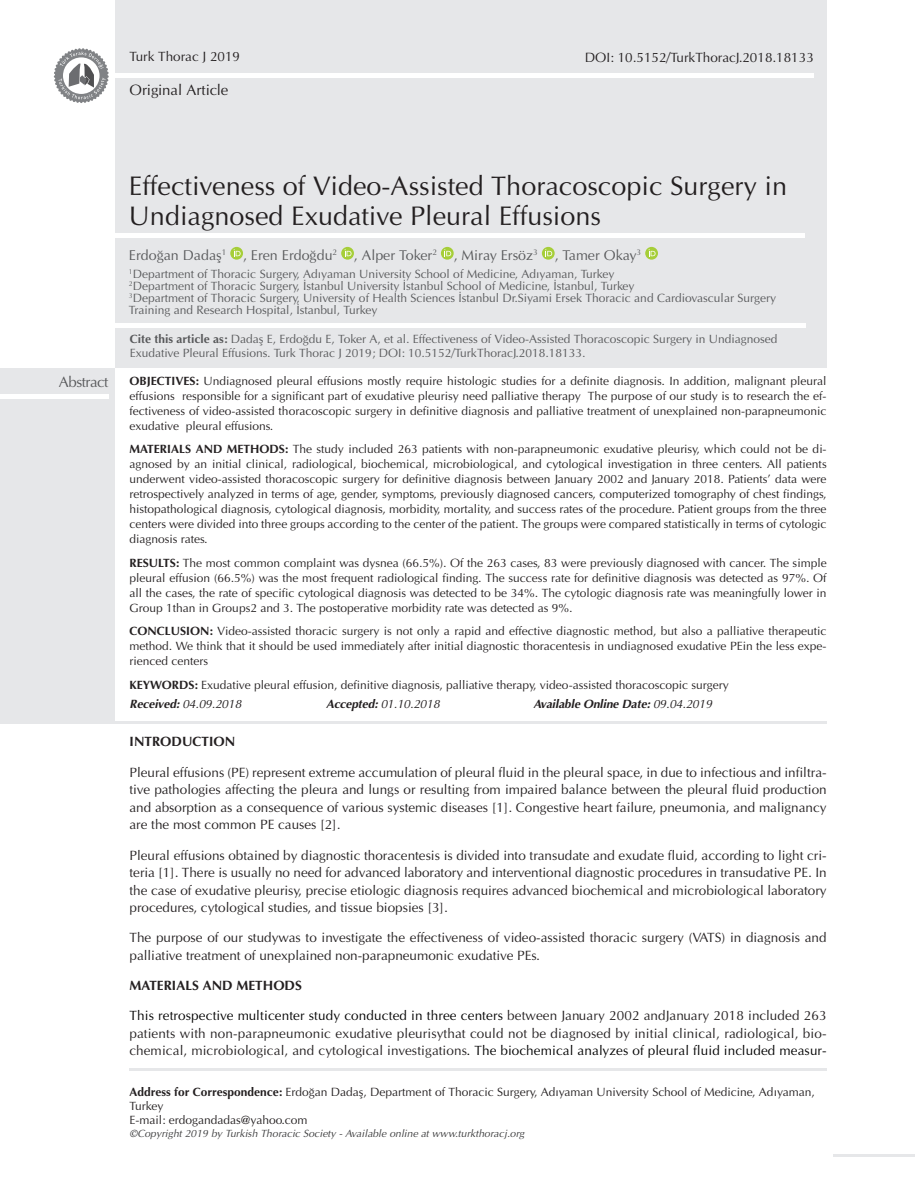
<style>
.page{position:relative;width:915px;height:1191px;background:#fff}
.page>*{position:absolute;margin:0;border:0;box-sizing:border-box;transform-origin:0 0}
.t1{font:27px/30px "Optima Normal Tr";color:#231f20}
.t2{font:15px "Optima Normal Tr";color:#231f20}
.t3{font:15px "Optima Normal Tr";letter-spacing:-.03em;color:#57585a}
.t4{font:14.25px "Optima Normal Tr";color:#57585a}
.t5{font:13.5px/17.5px "Optima Normal Tr";color:#231f20;text-align:justify}
.t6{font:13.5px "Optima Bold Tr";color:#231f20}
.t7{font:12px/15px "Optima Normal Tr";color:#231f20;text-align:justify}
.t8{font:12px/12px "Optima Normal Tr";color:#57585a}
.t9{font:12px "Optima Italic Tr";letter-spacing:-.01em;color:#231f20}
.t10{font:italic 700 12px "Optima Tr";letter-spacing:-.01em;color:#231f20}
.t11{font:10.5px "Optima Italic Tr";color:#3e3e3f}
.s1{font-family:"Optima Bold Tr"}
.s2{font-family:"Optima Tr";font-weight:700;font-style:italic}
.s3{font-family:"Optima Italic Tr";font-weight:400;font-style:normal}
.s4{color:#000}
</style>
<div class="page">
<div style="left:115px;top:0;width:711px;height:368px;background:#e6e7e9"></div>
<svg style="left:230px;top:247px;width:13px;height:13px"></svg>
<svg style="left:233px;top:249px;width:7px;height:7px"></svg>
<svg style="left:341px;top:247px;width:13px;height:13px"></svg>
<svg style="left:344px;top:249px;width:7px;height:7px"></svg>
<svg style="left:441px;top:247px;width:12px;height:13px"></svg>
<svg style="left:444px;top:249px;width:7px;height:7px"></svg>
<svg style="left:541px;top:247px;width:13px;height:13px"></svg>
<svg style="left:545px;top:249px;width:7px;height:7px"></svg>
<svg style="left:645px;top:247px;width:12px;height:13px"></svg>
<svg style="left:648px;top:249px;width:7px;height:7px"></svg>
<hr style="left:4px;top:74px;width:809px;height:4px;background:#fff">
<svg style="left:53px;top:48px;width:56px;height:55px"></svg>
<hr style="left:0;top:233px;width:804px;height:4px;background:#fff">
<hr style="left:129px;top:1068px;width:697px;height:2px;background:#e6e7e9">
<hr style="left:833px;top:1154px;width:81px;height:2px;background:#e6e7e9">
<div style="left:0;top:323px;width:805px;height:5px;background:#fff"></div>
<div style="left:0;top:368px;width:115px;height:354px;background:#e6e7e9"></div>
<div style="left:0;top:394px;width:108px;height:5px;background:#fff"></div>
<hr style="left:0;top:721px;width:826px;height:2px;background:#e6e7e9">
<p class="t5" style="left:129px;top:48px;width:112px">Turk Thorac J 2019</p>
<p class="t2" style="left:129px;top:81px;width:100px">Original Article</p>
<p class="t5" style="left:584px;top:49px;width:230px">DOI: 10.5152/TurkThoracJ.2018.18133</p>
<p class="t3" style="left:59px;top:373px;width:51px">Abstract</p>
<p class="t1" style="left:129px;top:170px;width:659px">Effectiveness of Video-Assisted Thoracoscopic Surgery in<br>Undiagnosed Exudative Pleural Effusions</p>
<p class="t4" style="left:129px;top:246px;width:513px">Erdoğan Dadaş<sup>1</sup> , Eren Erdoğdu<sup>2</sup> , Alper Toker<sup>2</sup> , Miray Ersöz<sup>3</sup> , Tamer Okay<sup>3</sup></p>
<p class="t8" style="left:129px;top:268px;width:487px"><sup>1</sup>Department of Thoracic Surgery, Adıyaman University School of Medicine, Adıyaman, Turkey</p>
<p class="t8" style="left:129px;top:280px;width:507px"><sup>2</sup>Department of Thoracic Surgery, İstanbul University İstanbul School of Medicine, İstanbul, Turkey</p>
<p class="t8" style="left:129px;top:292px;width:648px"><sup>3</sup>Department of Thoracic Surgery, University of Health Sciences İstanbul Dr.Siyami Ersek Thoracic and Cardiovascular Surgery<br>Training and Research Hospital, İstanbul, Turkey</p>
<p class="t8" style="left:130px;top:332px;width:648px;line-height:14.4px"><span class="s1">Cite this article as:</span> Dadaş E, Erdoğdu E, Toker A, et al. Effectiveness of Video-Assisted Thoracoscopic Surgery in Undiagnosed<br>Exudative Pleural Effusions. Turk Thorac J 2019; DOI: 10.5152/TurkThoracJ.2018.18133.</p>
<p class="t7" style="left:129px;top:373px;width:698px"><span class="s1">OBJECTIVES:</span> Undiagnosed pleural effusions mostly require histologic studies for a definite diagnosis. In addition, malignant pleural effusions responsible for a significant part of exudative pleurisy need palliative therapy The purpose of our study is to research the ef&shy;fectiveness of video-assisted thoracoscopic surgery in definitive diagnosis and palliative treatment of unexplained non-parapneumonic exudative pleural effusions.</p>
<p class="t7" style="left:129px;top:441px;width:698px"><span class="s1">MATERIALS AND METHODS:</span> The study included 263 patients with non-parapneumonic exudative pleurisy, which could not be di&shy;agnosed by an initial clinical, radiological, biochemical, microbiological, and cytological investigation in three centers. All patients underwent video-assisted thoracoscopic surgery for definitive diagnosis between January 2002 and January 2018. Patients’ data were retrospectively analyzed in terms of age, gender, symptoms, previously diagnosed cancers, computerized tomography of chest findings, histopathological diagnosis, cytological diagnosis, morbidity, mortality, and success rates of the procedure. Patient groups from the three centers were divided into three groups according to the center of the patient. The groups were compared statistically in terms of cytologic diagnosis rates.</p>
<p class="t7" style="left:129px;top:555px;width:698px"><span class="s1">RESULTS:</span> The most common complaint was dysnea (66.5%). Of the 263 cases, 83 were previously diagnosed with cancer. The simple pleural effusion (66.5%) was the most frequent radiological finding. The success rate for definitive diagnosis was detected as 97%. Of all the cases, the rate of specific cytological diagnosis was detected to be 34%. The cytologic diagnosis rate was meaningfully lower in Group 1than in Groups2 and 3. The postoperative morbidity rate was detected as 9%.</p>
<p class="t7" style="left:129px;top:623px;width:698px"><span class="s1">CONCLUSION:</span> Video-assisted thoracic surgery is not only a rapid and effective diagnostic method, but also a palliative therapeutic method. We think that it should be used immediately after initial diagnostic thoracentesis in undiagnosed exudative PEin the less expe&shy;rienced centers</p>
<p class="t7" style="left:129px;top:677px;width:600px"><span class="s1">KEYWORDS:</span> Exudative pleural effusion, definitive diagnosis, palliative therapy, video-assisted thoracoscopic surgery</p>
<p class="t9" style="left:129px;top:696px;width:113px"><span class="s2">Received:</span> 04.09.2018</p>
<p class="t9" style="left:326px;top:696px;width:115px"><span class="s2">Accepted:</span> 01.10.2018</p>
<p class="t10" style="left:533px;top:696px;width:180px">Available Online Date: <span class="s3">09.04.2019</span></p>
<p class="t6" style="left:129px;top:733px;width:107px">INTRODUCTION</p>
<p class="t5" style="left:129px;top:763px;width:698px">Pleural effusions (PE) represent extreme accumulation of pleural fluid in the pleural space, in due to infectious and infiltra&shy;tive pathologies affecting the pleura and lungs or resulting from impaired balance between the pleural fluid production and absorption as a consequence of various systemic diseases [1]. Congestive heart failure, pneumonia, and malignancy are the most common PE causes [2].</p>
<p class="t5" style="left:129px;top:846px;width:698px">Pleural effusions obtained by diagnostic thoracentesis is divided into transudate and exudate fluid, according to light cri&shy;teria [1]. There is usually no need for advanced laboratory and interventional diagnostic procedures in transudative PE. In the case of exudative pleurisy, precise etiologic diagnosis requires advanced biochemical and microbiological laboratory procedures, cytological studies, and tissue biopsies [3].</p>
<p class="t5" style="left:129px;top:929px;width:698px">The purpose of our studywas to investigate the effectiveness of video-assisted thoracic surgery (VATS) in diagnosis and palliative treatment of unexplained non-parapneumonic exudative PEs.</p>
<p class="t6" style="left:129px;top:977px;width:174px">MATERIALS AND METHODS</p>
<p class="t5" style="left:129px;top:1007px;width:698px"><span class="s4">This retrospective multicenter study conducted in three centers</span> between January 2002 andJanuary 2018 included 263 patients with non-parapneumonic exudative pleurisythat could not be diagnosed by initial clinical, radiological, bio&shy;chemical, microbiological, and cytological investigations<span class="s4">. The biochemical analyzes of pleural fluid included measur-</span></p>
<p class="t7" style="left:129px;top:1084px;width:686px;line-height:14.4px;text-align:left"><span class="s1">Address for Correspondence:</span> Erdoğan Dadaş, Department of Thoracic Surgery, Adıyaman University School of Medicine, Adıyaman,<br>Turkey<br>E-mail: erdogandadas@yahoo.com</p>
<p class="t11" style="left:129px;top:1127px;width:396px">©Copyright 2019 by Turkish Thoracic Society - Available online at www.turkthoracj.org</p>
</div>
